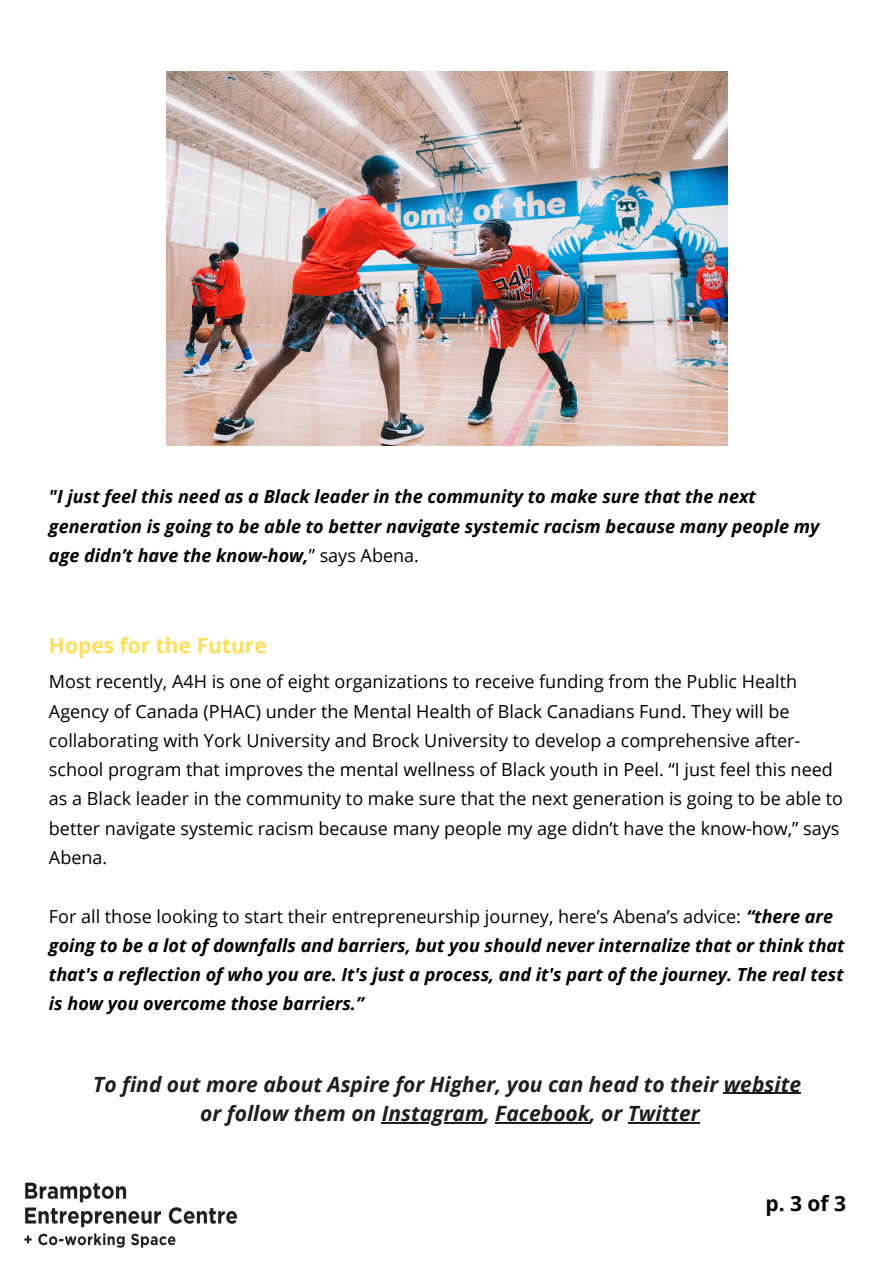
<style>
.page{position:relative;width:894px;height:1264px;background:#fff}
.page>*{position:absolute;margin:0;border:0;box-sizing:border-box;transform-origin:0 0}
.t1{font:italic 700 21px "Open Sans";color:#221c1e}
.t2{font:700 21px "Open Sans";color:#ffde59}
.t3{font:700 21px "Open Sans";color:#000}
.t4{font:18px/29.2px "Open Sans";color:#000}
.t5{font:italic 700 18px/29.2px "Open Sans";color:#000}
.s1{font-weight:400;font-style:normal}
</style>
<div class="page">
<img style="left:24px;top:1182px;width:214px;height:66px">
<img style="left:167px;top:71px;width:559px;height:374px">
<hr style="left:723px;top:1092px;width:77px;height:1px;background:#221c1e">
<hr style="left:381px;top:1122px;width:103px;height:1px;background:#221c1e">
<hr style="left:495px;top:1122px;width:94px;height:1px;background:#221c1e">
<hr style="left:627px;top:1122px;width:72px;height:1px;background:#221c1e">
<p class="t5" style="left:49px;top:482px;width:771px">"I just feel this need as a Black leader in the community to make sure that the next generation is going to be able to better navigate systemic racism because many people my age didn’t have the know-how,<span class="s1">” says Abena.</span></p>
<p class="t2" style="left:49px;top:630px;width:219px">Hopes for the Future</p>
<p class="t4" style="left:49px;top:666px;width:795px">Most recently, A4H is one of eight organizations to receive funding from the Public Health Agency of Canada (PHAC) under the Mental Health of Black Canadians Fund. They will be collaborating with York University and Brock University to develop a comprehensive after&shy;school program that improves the mental wellness of Black youth in Peel. “I just feel this need as a Black leader in the community to make sure that the next generation is going to be able to better navigate systemic racism because many people my age didn’t have the know-how,” says Abena.</p>
<p class="t5" style="left:49px;top:900px;width:797px"><span class="s1">For all those looking to start their entrepreneurship journey, here’s Abena’s advice:</span> “there are going to be a lot of downfalls and barriers, but you should never internalize that or think that that's a reflection of who you are. It's just a process, and it's part of the journey. The real test is how you overcome those barriers.”</p>
<p class="t1" style="left:93px;top:1069px;width:709px">To find out more about Aspire for Higher, you can head to their website</p>
<p class="t1" style="left:200px;top:1098px;width:500px">or follow them on Instagram, Facebook, or Twitter</p>
<p class="t3" style="left:765px;top:1188px;width:82px">p.3of3</p>
</div>
